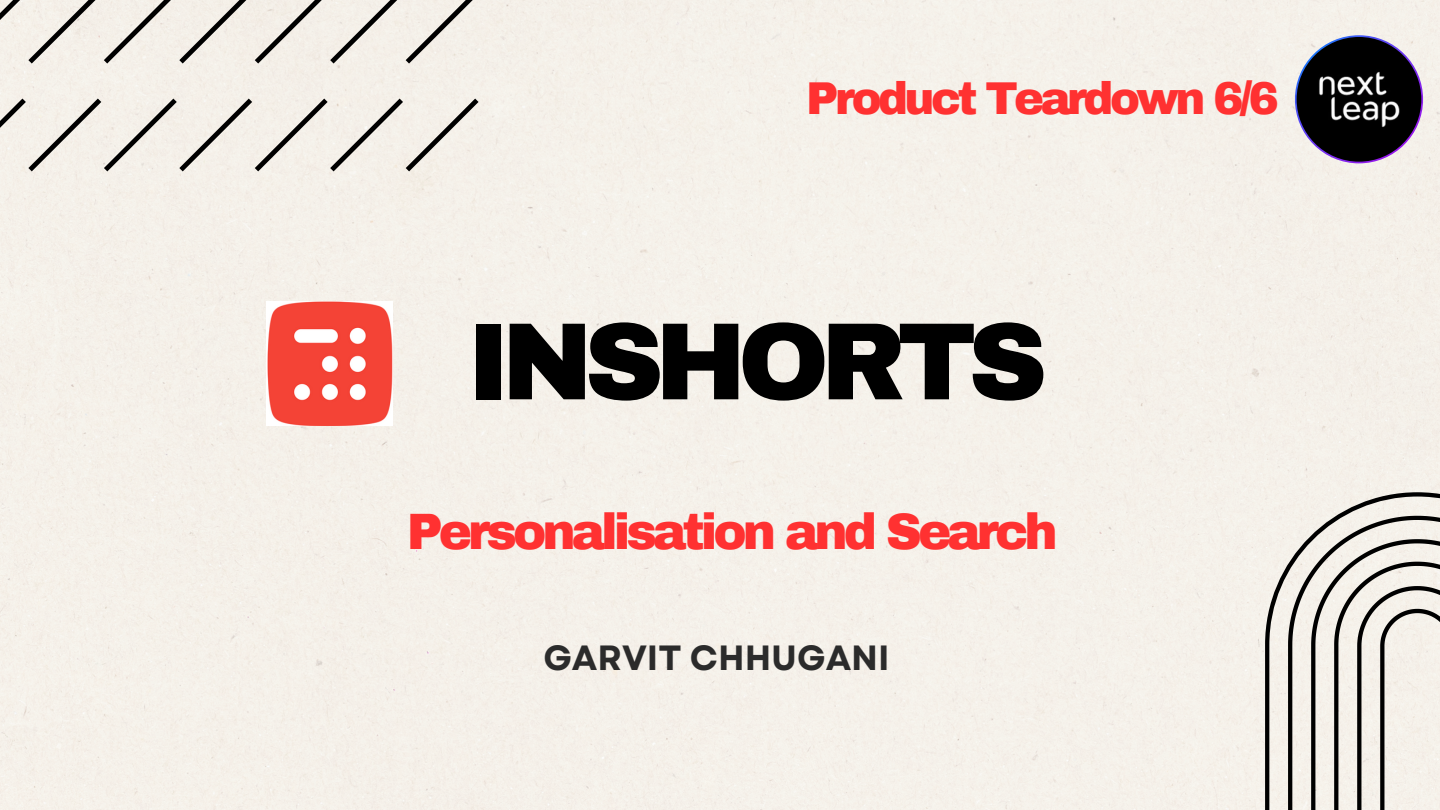
<style>
.page{position:relative;width:1440px;height:810px;background:#f5f0e9}
.page>*{position:absolute;margin:0;border:0;box-sizing:border-box;transform-origin:0 0}
.t1{font:900 109.8px "Archivo";letter-spacing:-.08em;color:#000}
.t2{font:900 50px "Archivo";letter-spacing:-.08em;color:#ff3131}
.t3{font:900 45px "Archivo";letter-spacing:-.08em;color:#ff3131}
.t4{font:700 35px "Garet";color:#2b2b2b}
</style>
<div class="page">
<img style="left:267px;top:301px;width:126px;height:124px">
<svg style="left:1265px;top:492px;width:175px;height:318px;background:#cfcbc5"></svg>
<svg style="left:0;top:0;width:479px;height:171px;background:#e3dfd8"></svg>
<svg style="left:1295px;top:35px;width:128px;height:128px"></svg>
<div style="left:1297px;top:37px;width:124px;height:125px;background:#000;border-radius:50%"></div>
<img style="left:1300px;top:40px;width:118px;height:119px;border-radius:50%">
<p class="t3" style="left:806px;top:74px;width:474px">Product Teardown 6/6</p>
<p class="t1" style="left:467px;top:303px;width:581px">INSHORTS</p>
<p class="t2" style="left:407px;top:506px;width:653px">Personalisation and Search</p>
<p class="t4" style="left:543px;top:633px;width:348px">GARVIT CHHUGANI</p>
</div>
